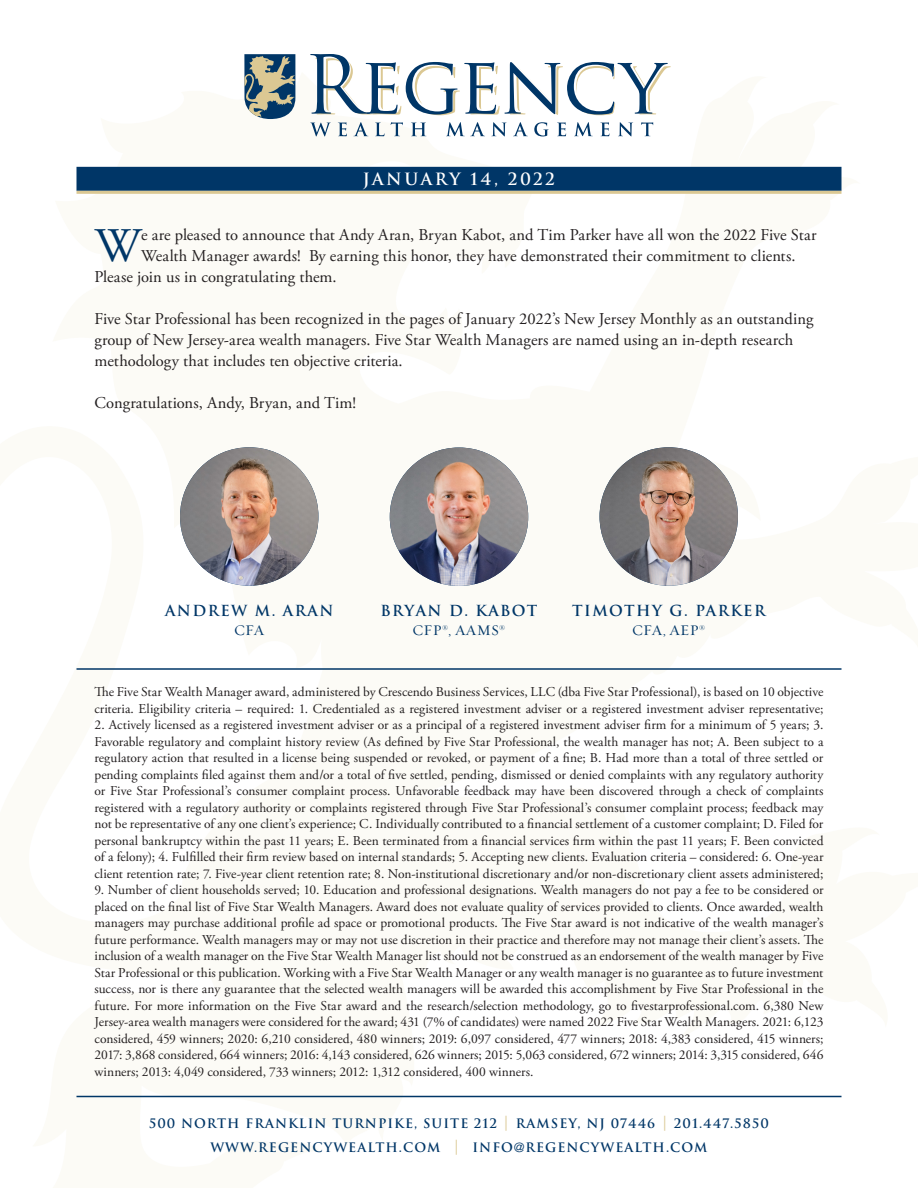
<style>
.page{position:relative;width:918px;height:1188px;background:#fff}
.page>*{position:absolute;margin:0;border:0;box-sizing:border-box;transform-origin:0 0}
.t1{font:48.15px "Adobe Garamond Pro";color:#003667}
.t2{font:16.5px/21px "Adobe Garamond Pro";letter-spacing:.005em;color:#231f20}
.t3{font:700 16.5px "Trajan";letter-spacing:.15em;color:#fff}
.t4{font:700 14.85px "Trajan Pro";letter-spacing:.1em;color:#003667}
.t5{font:14.85px "Requiem Text HTF Roman";letter-spacing:.01em;color:#003667}
.t6{font:700 14.85px "Trajan Pro";letter-spacing:.08em;color:#003667}
.t7{font:13.5px/16.5px "Adobe Garamond Pro";color:#231f20;text-align:justify}
.t8{font:700 12.75px/24px "Trajan";letter-spacing:.08em;color:#003667;text-align:center}
.s1{font-family:"Trade Gothic LH";font-weight:400;font-stretch:expanded;font-size:15px;color:#dbc893}
.s2{font-family:"Trade Gothic LH";font-weight:400;font-stretch:expanded}
</style>
<div class="page">
<svg style="left:311px;top:123px;width:19px;height:13px"></svg>
<svg style="left:338px;top:122px;width:9px;height:14px"></svg>
<svg style="left:353px;top:122px;width:15px;height:14px"></svg>
<svg style="left:375px;top:123px;width:10px;height:13px"></svg>
<svg style="left:391px;top:122px;width:12px;height:14px"></svg>
<svg style="left:411px;top:123px;width:15px;height:13px"></svg>
<svg style="left:446px;top:122px;width:39px;height:14px"></svg>
<svg style="left:491px;top:122px;width:16px;height:14px"></svg>
<svg style="left:513px;top:122px;width:15px;height:14px"></svg>
<svg style="left:534px;top:122px;width:15px;height:14px"></svg>
<svg style="left:557px;top:122px;width:9px;height:14px"></svg>
<svg style="left:574px;top:122px;width:19px;height:14px"></svg>
<svg style="left:600px;top:122px;width:9px;height:14px"></svg>
<svg style="left:618px;top:122px;width:15px;height:14px"></svg>
<svg style="left:641px;top:122px;width:12px;height:14px"></svg>
<svg style="left:244px;top:54px;width:51px;height:65px;background:#6d8183"></svg>
<svg style="left:310px;top:54px;width:361px;height:61px"></svg>
<div style="left:76px;top:167px;width:766px;height:24px;background:#003667"></div>
<hr style="left:76px;top:191px;width:766px;height:3px;background:#dbc893">
<hr style="left:76px;top:668px;width:766px;height:2px;background:#003667">
<img style="left:180px;top:447px;width:138px;height:139px;border-radius:69px">
<hr style="left:76px;top:1096px;width:766px;height:1px;background:#003667">
<img style="left:600px;top:447px;width:138px;height:139px;border-radius:69px">
<img style="left:390px;top:448px;width:138px;height:138px;border-radius:69px">
<p class="t3" style="left:363px;top:169px;width:194px">JANUARY 14, 2022</p>
<h1 class="t1" style="left:95px;top:217px;width:48px">W</h1>
<p class="t2" style="left:141px;top:225px;width:677px">e are pleased to announce that Andy Aran, Bryan Kabot, and Tim Parker have all won the 2022 Five Star</p>
<p class="t2" style="left:141px;top:246px;width:656px">Wealth Manager awards! By earning this honor, they have demonstrated their commitment to clients.</p>
<p class="t2" style="left:94px;top:267px;width:244px">Please join us in congratulating them.</p>
<p class="t2" style="left:94px;top:309px;width:721px">Five Star Professional has been recognized in the pages of January 2022’s New Jersey Monthly as an outstanding group of New Jersey-area wealth managers. Five Star Wealth Managers are named using an in-depth research methodology that includes ten objective criteria.</p>
<p class="t2" style="left:94px;top:393px;width:263px">Congratulations, Andy, Bryan, and Tim!</p>
<p class="t4" style="left:165px;top:602px;width:170px">ANDREW M. ARAN</p>
<p class="t5" style="left:234px;top:621px;width:32px">CFA</p>
<p class="t6" style="left:381px;top:602px;width:158px">BRYAN D. KABOT</p>
<p class="t5" style="left:413px;top:621px;width:94px">CFP<sup>®</sup>, AAMS<sup>®</sup></p>
<p class="t4" style="left:572px;top:602px;width:195px">TIMOTHY G. PARKER</p>
<p class="t5" style="left:632px;top:621px;width:75px">CFA, AEP<sup>®</sup></p>
<p class="t7" style="left:94px;top:684px;width:730px">The Five Star Wealth Manager award, administered by Crescendo Business Services, LLC (dba Five Star Professional), is based on 10 objective criteria. Eligibility criteria – required: 1. Credentialed as a registered investment adviser or a registered investment adviser representative;</p>
<p class="t7" style="left:94px;top:717px;width:731px">2. Actively licensed as a registered investment adviser or as a principal of a registered investment adviser firm for a minimum of 5 years; 3.<br>Favorable regulatory and complaint history review (As defined by Five Star Professional, the wealth manager has not; A. Been subject to a regulatory action that resulted in a license being suspended or revoked, or payment of a fine; B. Had more than a total of three settled or pending complaints filed against them and/or a total of five settled, pending, dismissed or denied complaints with any regulatory authority or Five Star Professional’s consumer complaint process. Unfavorable feedback may have been discovered through a check of complaints registered with a regulatory authority or complaints registered through Five Star Professional’s consumer complaint process; feedback may not be representative of any one client’s experience; C. Individually contributed to a financial settlement of a customer complaint; D. Filed for personal bankruptcy within the past 11 years; E. Been terminated from a financial services firm within the past 11 years; F. Been convicted of a felony); 4. Fulfilled their firm review based on internal standards; 5. Accepting new clients. Evaluation criteria – considered: 6. One-year client retention rate; 7. Five-year client retention rate; 8. Non-institutional discretionary and/or non-discretionary client assets administered;</p>
<p class="t7" style="left:94px;top:882px;width:731px">9. Number of client households served; 10. Education and professional designations. Wealth managers do not pay a fee to be considered or placed on the final list of Five Star Wealth Managers. Award does not evaluate quality of services provided to clients. Once awarded, wealth managers may purchase additional profile ad space or promotional products. The Five Star award is not indicative of the wealth manager’s future performance. Wealth managers may or may not use discretion in their practice and therefore may not manage their client’s assets. The inclusion of a wealth manager on the Five Star Wealth Manager list should not be construed as an endorsement of the wealth manager by Five Star Professional or this publication. Working with a Five Star Wealth Manager or any wealth manager is no guarantee as to future investment success, nor is there any guarantee that the selected wealth managers will be awarded this accomplishment by Five Star Professional in the future. For more information on the Five Star award and the research/selection methodology, go to fivestarprofessional.com. 6,380 New Jersey-area wealth managers were considered for the award; 431 (7% of candidates) were named 2022 Five Star Wealth Managers. 2021: 6,123 considered, 459 winners; 2020: 6,210 considered, 480 winners; 2019: 6,097 considered, 477 winners; 2018: 4,383 considered, 415 winners; 2017: 3,868 considered, 664 winners; 2016: 4,143 considered, 626 winners; 2015: 5,063 considered, 672 winners; 2014: 3,315 considered, 646 winners; 2013: 4,049 considered, 733 winners; 2012: 1,312 considered, 400 winners.</p>
<p class="t8" style="left:149px;top:1111px;width:621px">500 NORTH FRANKLIN TURNPIKE, SUITE 212 <span class="s1">|</span> RAMSEY, NJ 07446 <span class="s1">|</span> 201.447.5850<br>WWW.REGENCYWEALTH.COM <span class="s1">|</span> INFO<span class="s2">@</span>REGENCYWEALTH.COM</p>
</div>
